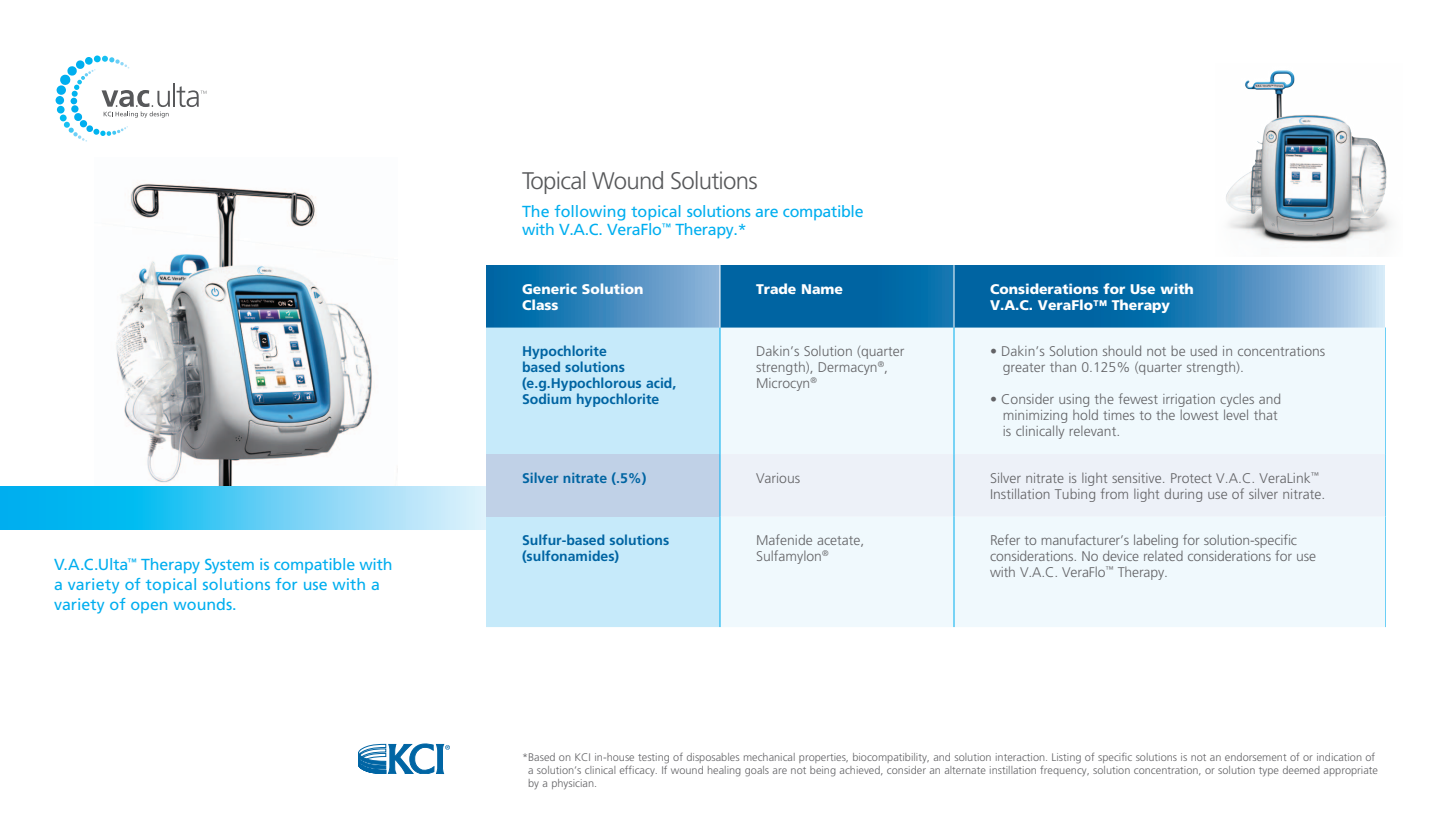
<style>
.page{position:relative;width:1440px;height:828px;background:#fff}
.page>*{position:absolute;margin:0;border:0;box-sizing:border-box;transform-origin:0 0}
.t1{font:300 24px "Frutiger LT Std";letter-spacing:-.03em;color:#57585a}
.Heading12_blue{font:16px/20px "Frutiger LT Std";color:#00aeef}
.Heading12_blue-2{font:16px/18px "Frutiger LT Std";letter-spacing:-.02em;color:#00aeef}
.Heading16_grey{font:300 14px/16px "Frutiger LT Std";color:#636366}
.Heading16_grey-2{font:700 14px/16px "Frutiger LT Std";color:#0064a2}
.Heading16_grey-3{font:900 14px/16px "Frutiger LT Std";color:#fff}
.Heading12_blue-3{font:300 11px/13px "Frutiger LT Std";color:#636366}
</style>
<div class="page">
<img style="left:116px;top:181px;width:282px;height:305px">
<svg style="left:0;top:486px;width:486px;height:43px;background:#58ccf4"></svg>
<div style="left:486px;top:265px;width:234px;height:63px;background:linear-gradient(to right,#005fa1,#90b3d9)"></div>
<svg style="left:721px;top:265px;width:233px;height:63px;background:#0368a5"></svg>
<svg style="left:955px;top:265px;width:430px;height:63px;background:#3685b9"></svg>
<div style="left:486px;top:328px;width:234px;height:299px;background:#c6eafa"></div>
<div style="left:721px;top:328px;width:664px;height:299px;background:#f0f9fd"></div>
<div style="left:486px;top:454px;width:234px;height:63px;background:#c0d1e7"></div>
<div style="left:721px;top:454px;width:664px;height:63px;background:#edf1f8"></div>
<hr style="left:720px;top:328px;width:1px;height:126px;background:#00aeef">
<hr style="left:720px;top:454px;width:1px;height:63px;background:#00aeef">
<hr style="left:720px;top:517px;width:1px;height:110px;background:#00aeef">
<hr style="left:954px;top:328px;width:1px;height:126px;background:#00aeef">
<hr style="left:954px;top:454px;width:1px;height:63px;background:#00aeef">
<hr style="left:954px;top:517px;width:1px;height:110px;background:#00aeef">
<hr style="left:1385px;top:328px;width:1px;height:126px;background:#6bcff6">
<hr style="left:1385px;top:454px;width:1px;height:63px;background:#6bcff6">
<hr style="left:1385px;top:517px;width:1px;height:110px;background:#6bcff6">
<svg style="left:57px;top:56px;width:113px;height:86px"></svg>
<hr style="left:173px;top:83px;width:2px;height:24px;background:#57585a">
<svg style="left:177px;top:86px;width:29px;height:21px"></svg>
<img style="left:1226px;top:70px;width:166px;height:173px">
<svg style="left:358px;top:744px;width:92px;height:30px"></svg>
<p class="Heading12_blue" style="left:54px;top:555px;width:340px">V.A.C.Ulta<sup>™</sup> Therapy System is compatible with a variety of topical solutions for use with a variety of open wounds.</p>
<p class="t1" style="left:522px;top:167px;width:237px">Topical Wound Solutions</p>
<p class="Heading12_blue-2" style="left:522px;top:203px;width:343px">The following topical solutions are compatible with V.A.C. VeraFlo<sup>™</sup> Therapy.*</p>
<p class="Heading16_grey-3" style="left:522px;top:281px;width:123px">Generic Solution<br>Class</p>
<p class="Heading16_grey-3" style="left:756px;top:281px;width:89px">Trade Name</p>
<p class="Heading16_grey-3" style="left:990px;top:281px;width:205px">Considerations for Use with<br>V.A.C. VeraFlo™ Therapy</p>
<p class="Heading16_grey-2" style="left:522px;top:343px;width:156px">Hypochlorite<br>based solutions (e.g.Hypochlorous acid,<br>Sodium hypochlorite</p>
<p class="Heading16_grey" style="left:756px;top:343px;width:150px">Dakin’s Solution (quarter strength), Dermacyn<sup>®</sup>,<br>Microcyn<sup>®</sup></p>
<p class="Heading16_grey" style="left:1003px;top:343px;width:324px;text-indent:-13px">• Dakin’s Solution should not be used in concentrations greater than 0.125% (quarter strength).</p>
<p class="Heading16_grey" style="left:1003px;top:391px;width:280px;text-indent:-13px">• Consider using the fewest irrigation cycles and minimizing hold times to the lowest level that is clinically relevant.</p>
<p class="Heading16_grey-2" style="left:522px;top:470px;width:126px">Silver nitrate (.5%)</p>
<p class="Heading16_grey" style="left:756px;top:470px;width:46px">Various</p>
<p class="Heading16_grey" style="left:990px;top:470px;width:337px">Silver nitrate is light sensitive. Protect V.A.C. VeraLink<sup>™<br></sup>Instillation Tubing from light during use of silver nitrate.</p>
<p class="Heading16_grey-2" style="left:522px;top:532px;width:149px">Sulfur-based solutions (sulfonamides)</p>
<p class="Heading16_grey" style="left:756px;top:532px;width:110px">Mafenide acetate,<br>Sulfamylon<sup>®</sup></p>
<p class="Heading16_grey" style="left:990px;top:532px;width:328px">Refer to manufacturer’s labeling for solution-specific considerations. No device related considerations for use with V.A.C. VeraFlo<sup>™</sup> Therapy.</p>
<p class="Heading12_blue-3" style="left:528px;top:751px;width:851px;text-indent:-6px">*Based on KCI in-house testing of disposables mechanical properties, biocompatibility, and solution interaction. Listing of specific solutions is not an endorsement of or indication of a solution’s clinical efficacy. If wound healing goals are not being achieved, consider an alternate instillation frequency, solution concentration, or solution type deemed appropriate by a physician.</p>
</div>
